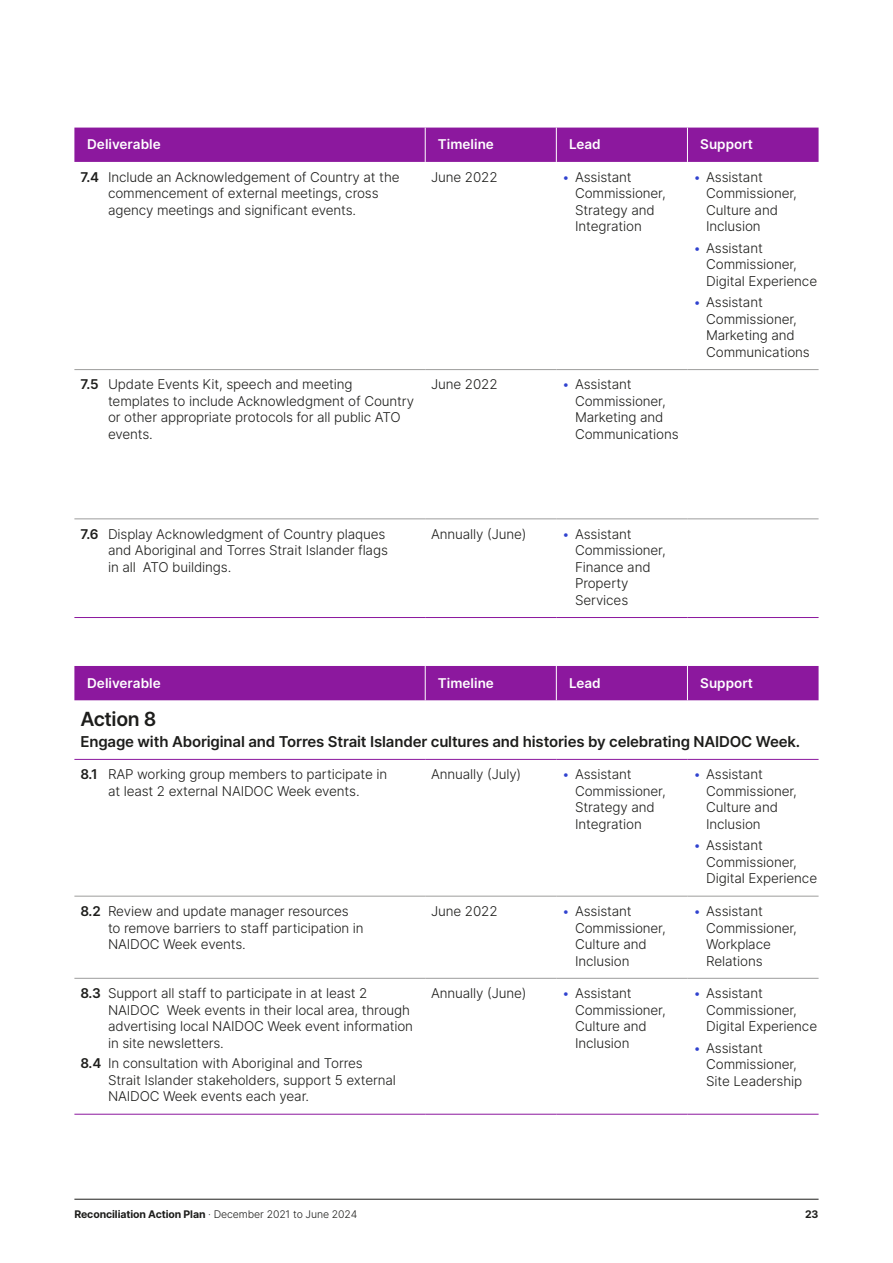
<style>
.page{position:relative;width:893px;height:1263px;background:#fff}
.page>*{position:absolute;margin:0;border:0;box-sizing:border-box;transform-origin:0 0}
.h3_tableStart{font:600 19.5px "Inter";letter-spacing:-.02em;color:#1d1d1b}
.t1{font:600 15px "Inter";letter-spacing:-.01em;color:#1d1d1b}
.table_-_ol_li{font:300 13.5px/16.5px "Inter";letter-spacing:-.01em;color:#1d1d1b}
.table_-_th{font:600 13.5px "Inter";color:#fff}
.table_-_p{font:300 13.5px "Inter";letter-spacing:-.01em;color:#1d1d1b}
.t2{font:700 10.5px "Inter";letter-spacing:-.01em;color:#1d1d1b}
.s1{font-weight:600}
.s2{color:#2f42cf}
.s3{font-weight:300}
</style>
<div class="page">
<div style="left:74px;top:128px;width:745px;height:34px;background:#8c189e"></div>
<hr style="left:74px;top:369px;width:351px;height:1px;background:#9d9d9c">
<hr style="left:425px;top:369px;width:131px;height:1px;background:#9d9d9c">
<hr style="left:556px;top:369px;width:131px;height:1px;background:#9d9d9c">
<hr style="left:687px;top:369px;width:132px;height:1px;background:#9d9d9c">
<hr style="left:74px;top:519px;width:351px;height:1px;background:#9d9d9c">
<hr style="left:425px;top:519px;width:131px;height:1px;background:#9d9d9c">
<hr style="left:556px;top:519px;width:131px;height:1px;background:#9d9d9c">
<hr style="left:687px;top:519px;width:132px;height:1px;background:#9d9d9c">
<hr style="left:425px;top:128px;width:1px;height:34px;background:#fff">
<hr style="left:556px;top:128px;width:1px;height:34px;background:#fff">
<hr style="left:687px;top:128px;width:1px;height:34px;background:#fff">
<hr style="left:74px;top:617px;width:351px;height:1px;background:#8c189e">
<hr style="left:425px;top:617px;width:131px;height:1px;background:#8c189e">
<hr style="left:556px;top:617px;width:131px;height:1px;background:#8c189e">
<hr style="left:687px;top:617px;width:132px;height:1px;background:#8c189e">
<div style="left:74px;top:666px;width:745px;height:34px;background:#8c189e"></div>
<hr style="left:74px;top:896px;width:351px;height:1px;background:#9d9d9c">
<hr style="left:425px;top:896px;width:131px;height:1px;background:#9d9d9c">
<hr style="left:556px;top:896px;width:131px;height:1px;background:#9d9d9c">
<hr style="left:687px;top:896px;width:132px;height:1px;background:#9d9d9c">
<hr style="left:425px;top:666px;width:1px;height:34px;background:#fff">
<hr style="left:556px;top:666px;width:1px;height:34px;background:#fff">
<hr style="left:687px;top:666px;width:1px;height:34px;background:#fff">
<hr style="left:74px;top:1114px;width:351px;height:1px;background:#8c189e">
<hr style="left:425px;top:1114px;width:131px;height:1px;background:#8c189e">
<hr style="left:556px;top:1114px;width:131px;height:1px;background:#8c189e">
<hr style="left:687px;top:1114px;width:132px;height:1px;background:#8c189e">
<hr style="left:74px;top:759px;width:351px;height:1px;background:#8c189e">
<hr style="left:425px;top:759px;width:131px;height:1px;background:#8c189e">
<hr style="left:556px;top:759px;width:131px;height:1px;background:#8c189e">
<hr style="left:687px;top:759px;width:132px;height:1px;background:#8c189e">
<hr style="left:74px;top:978px;width:351px;height:1px;background:#9d9d9c">
<hr style="left:425px;top:978px;width:131px;height:1px;background:#9d9d9c">
<hr style="left:556px;top:978px;width:131px;height:1px;background:#9d9d9c">
<hr style="left:687px;top:978px;width:132px;height:1px;background:#9d9d9c">
<hr style="left:74px;top:1199px;width:745px;height:1px;background:#1d1d1b">
<p class="table_-_th" style="left:87px;top:134px;width:75px">Deliverable</p>
<p class="table_-_th" style="left:438px;top:134px;width:57px">Timeline</p>
<p class="table_-_th" style="left:569px;top:134px;width:33px">Lead</p>
<p class="table_-_th" style="left:700px;top:134px;width:54px">Support</p>
<p class="table_-_ol_li" style="left:108px;top:168px;width:293px;text-indent:-28px"><span class="s1">7.4</span> Include an Acknowledgement of Country at the commencement of external meetings, cross agency meetings and significant events.</p>
<p class="table_-_p" style="left:431px;top:167px;width:68px">June 2022</p>
<p class="table_-_ol_li" style="left:575px;top:168px;width:92px;text-indent:-13px"><span class="s2">•</span> Assistant<br>Commissioner,<br>Strategy and<br>Integration</p>
<p class="table_-_ol_li" style="left:706px;top:168px;width:92px;text-indent:-13px"><span class="s2">•</span> Assistant<br>Commissioner,<br>Culture and<br>Inclusion</p>
<p class="table_-_ol_li" style="left:706px;top:239px;width:113px;text-indent:-13px"><span class="s2">•</span> Assistant<br>Commissioner,<br>Digital Experience</p>
<p class="table_-_ol_li" style="left:706px;top:294px;width:105px;text-indent:-13px"><span class="s2">•</span> Assistant<br>Commissioner,<br>Marketing and<br>Communications</p>
<p class="table_-_ol_li" style="left:108px;top:376px;width:308px;text-indent:-28px"><span class="s1">7.5</span> Update Events Kit, speech and meeting templates to include Acknowledgment of Country or other appropriate protocols for all public ATO events.</p>
<p class="table_-_p" style="left:431px;top:375px;width:68px">June 2022</p>
<p class="table_-_ol_li" style="left:575px;top:376px;width:105px;text-indent:-13px"><span class="s2">•</span> Assistant<br>Commissioner,<br>Marketing and<br>Communications</p>
<p class="table_-_ol_li" style="left:108px;top:525px;width:281px;text-indent:-28px"><span class="s1">7.6</span> Display Acknowledgment of Country plaques and Aboriginal and Torres Strait Islander flags in all ATO buildings.</p>
<p class="table_-_p" style="left:431px;top:524px;width:97px">Annually (June)</p>
<p class="table_-_ol_li" style="left:575px;top:525px;width:92px;text-indent:-13px"><span class="s2">•</span> Assistant<br>Commissioner,<br>Finance and<br>Property<br>Services</p>
<p class="table_-_th" style="left:87px;top:673px;width:75px">Deliverable</p>
<p class="table_-_th" style="left:438px;top:673px;width:57px">Timeline</p>
<p class="table_-_th" style="left:569px;top:673px;width:33px">Lead</p>
<p class="table_-_th" style="left:700px;top:673px;width:54px">Support</p>
<h3 class="h3_tableStart" style="left:80px;top:704px;width:77px">Action 8</h3>
<p class="t1" style="left:80px;top:730px;width:721px">Engage with Aboriginal and Torres Strait Islander cultures and histories by celebrating NAIDOC Week.</p>
<p class="table_-_ol_li" style="left:80px;top:766px;width:308px;text-align:center"><span class="s1">8.1</span> RAP working group members to participate in at least 2 external NAIDOC Week events.</p>
<p class="table_-_ol_li" style="left:431px;top:766px;width:92px">Annually (July)</p>
<p class="table_-_ol_li" style="left:575px;top:766px;width:92px;text-indent:-13px"><span class="s2">•</span> Assistant<br>Commissioner,<br>Strategy and<br>Integration</p>
<p class="table_-_ol_li" style="left:706px;top:766px;width:92px;text-indent:-13px"><span class="s2">•</span> Assistant<br>Commissioner,<br>Culture and<br>Inclusion</p>
<p class="table_-_ol_li" style="left:706px;top:837px;width:113px;text-indent:-13px"><span class="s2">•</span> Assistant<br>Commissioner,<br>Digital Experience</p>
<p class="table_-_ol_li" style="left:108px;top:903px;width:257px;text-indent:-28px"><span class="s1">8.2</span> Review and update manager resources to remove barriers to staff participation in<br>NAIDOC Week events.</p>
<p class="table_-_ol_li" style="left:431px;top:903px;width:68px">June 2022</p>
<p class="table_-_ol_li" style="left:575px;top:903px;width:92px;text-indent:-13px"><span class="s2">•</span> Assistant<br>Commissioner,<br>Culture and<br>Inclusion</p>
<p class="table_-_ol_li" style="left:706px;top:903px;width:92px;text-indent:-13px"><span class="s2">•</span> Assistant<br>Commissioner,<br>Workplace<br>Relations</p>
<p class="table_-_ol_li" style="left:108px;top:985px;width:307px;text-indent:-28px"><span class="s1">8.3</span> Support all staff to participate in at least 2<br>NAIDOC Week events in their local area, through advertising local NAIDOC Week event information in site newsletters.</p>
<p class="table_-_ol_li" style="left:108px;top:1055px;width:290px;text-indent:-28px"><span class="s1">8.4</span> In consultation with Aboriginal and Torres<br>Strait Islander stakeholders, support 5 external<br>NAIDOC Week events each year.</p>
<p class="table_-_ol_li" style="left:431px;top:985px;width:97px">Annually (June)</p>
<p class="table_-_ol_li" style="left:575px;top:985px;width:92px;text-indent:-13px"><span class="s2">•</span> Assistant<br>Commissioner,<br>Culture and<br>Inclusion</p>
<p class="table_-_ol_li" style="left:706px;top:985px;width:113px;text-indent:-13px"><span class="s2">•</span> Assistant<br>Commissioner,<br>Digital Experience</p>
<p class="table_-_ol_li" style="left:706px;top:1039px;width:98px;text-indent:-13px"><span class="s2">•</span> Assistant<br>Commissioner,<br>Site Leadership</p>
<p class="t2" style="left:74px;top:1206px;width:284px">Reconciliation Action Plan <span class="s3">· December 2021 to June 2024</span></p>
<p class="t2" style="left:805px;top:1206px;width:15px">23</p>
</div>
